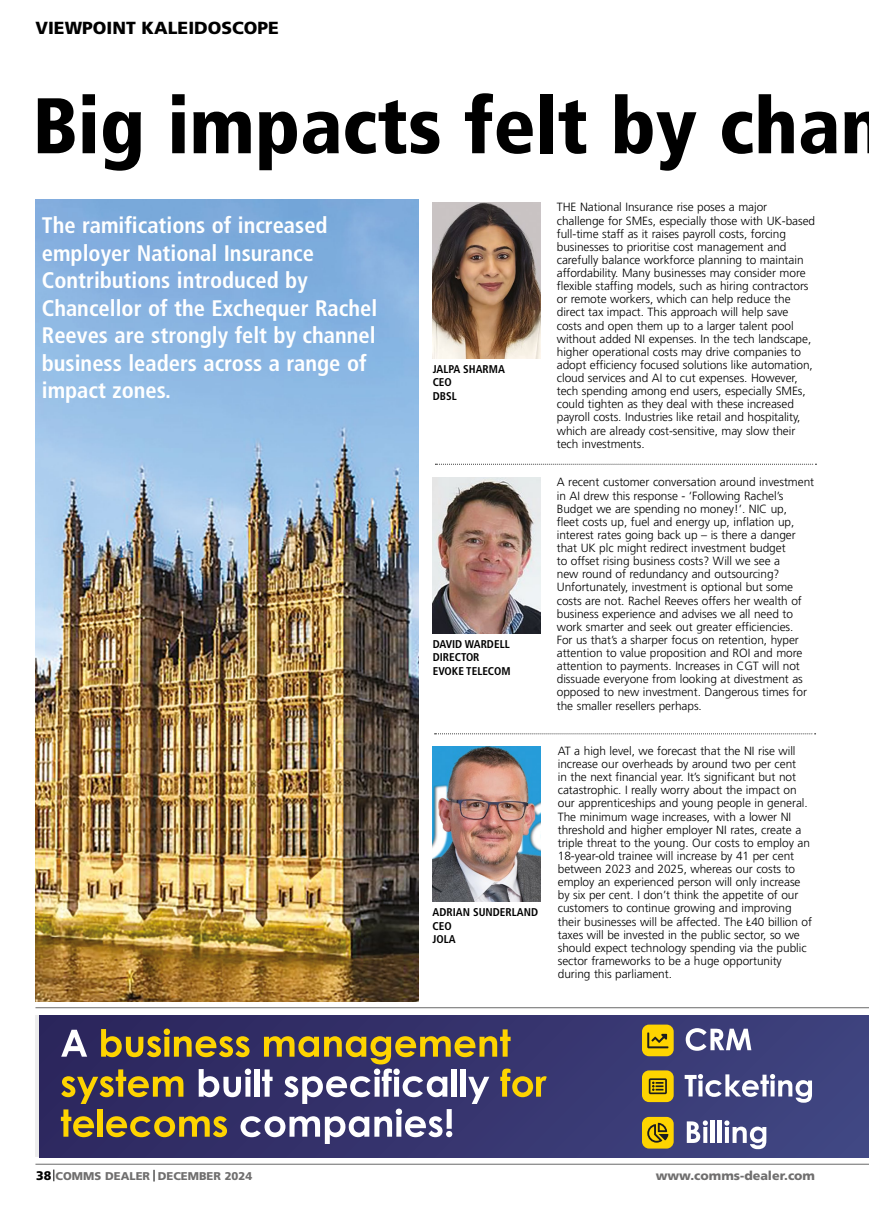
<style>
.page{position:relative;width:869px;height:1205px;background:#fff}
.page>*{position:absolute;margin:0;border:0;box-sizing:border-box;transform-origin:0 0}
.t1{font:900 condensed 78.62px "Frutiger";color:#000}
.t2{font:700 condensed 22.5px/27.5px "Frutiger";color:#fff}
.t3{font:900 17.5px "Frutiger";color:#000}
.t4{font:900 12.5px "Frutiger";color:#706f6f}
.t5{font:300 11.88px/13.1px "Frutiger CE";letter-spacing:-.005em;color:#000}
.t6{font:700 condensed 11.25px/13.5px "Frutiger";color:#000}
.t7{font:900 11.25px "Frutiger";color:#706f6f}
.s1{font-size:12.5px;color:#000}
</style>
<div class="page">
<div style="left:39px;top:1015px;width:829px;height:142px;background:linear-gradient(to right,#2c255d,#414580)"></div>
<svg style="left:61px;top:1028px;width:485px;height:116px;background:#665d69"></svg>
<div style="left:641px;top:1117px;width:32px;height:31px;background:#fed400;border-radius:7px"></div>
<svg style="left:647px;top:1123px;width:21px;height:19px"></svg>
<svg style="left:686px;top:1120px;width:21px;height:23px"></svg>
<hr style="left:710px;top:1121px;width:4px;height:22px;background:#fff">
<hr style="left:717px;top:1121px;width:4px;height:22px;background:#fff">
<svg style="left:724px;top:1120px;width:42px;height:29px"></svg>
<div style="left:641px;top:1024px;width:32px;height:32px;background:#fed400;border-radius:7px"></div>
<svg style="left:647px;top:1032px;width:21px;height:16px"></svg>
<svg style="left:685px;top:1028px;width:66px;height:23px"></svg>
<svg style="left:684px;top:1074px;width:127px;height:28px"></svg>
<div style="left:641px;top:1070px;width:32px;height:32px;background:#fed400;border-radius:7px"></div>
<svg style="left:648px;top:1078px;width:18px;height:16px"></svg>
<img style="left:36px;top:200px;width:382px;height:801px">
<svg style="left:54px;top:1169px;width:1px;height:12px"></svg>
<hr style="left:35px;top:1163px;width:833px;height:2px;background:#878787">
<hr style="left:35px;top:1007px;width:833px;height:1px;background:#878787">
<svg style="left:435px;top:464px;width:381px;height:1px"></svg>
<svg style="left:434px;top:733px;width:381px;height:1px"></svg>
<img style="left:432px;top:746px;width:107px;height:156px">
<img style="left:432px;top:477px;width:108px;height:156px">
<img style="left:432px;top:203px;width:108px;height:155px">
<h3 class="t3" style="left:35px;top:18px;width:245px">VIEWPOINT KALEIDOSCOPE</h3>
<h1 class="t1" style="left:33px;top:79px;width:852px">Big impacts felt by chan</h1>
<h2 class="t2" style="left:42px;top:212px;width:337px">The ramifications of increased employer National Insurance<br>Contributions introduced by<br>Chancellor of the Exchequer Rachel<br>Reeves are strongly felt by channel business leaders across a range of impact zones.</h2>
<p class="t6" style="left:432px;top:362px;width:74px">JALPA SHARMA<br>CEO<br>DBSL</p>
<p class="t6" style="left:432px;top:637px;width:79px">DAVID WARDELL<br>DIRECTOR<br>EVOKE TELECOM</p>
<p class="t6" style="left:432px;top:906px;width:107px">ADRIAN SUNDERLAND<br>CEO<br>JOLA</p>
<p class="t5" style="left:556px;top:201px;width:260px">THE National Insurance rise poses a major challenge for SMEs, especially those with UK-based full-time staff as it raises payroll costs, forcing businesses to prioritise cost management and carefully balance workforce planning to maintain affordability. Many businesses may consider more flexible staffing models, such as hiring contractors or remote workers, which can help reduce the direct tax impact. This approach will help save costs and open them up to a larger talent pool without added NI expenses. In the tech landscape, higher operational costs may drive companies to adopt efficiency focused solutions like automation, cloud services and AI to cut expenses. However, tech spending among end users, especially SMEs, could tighten as they deal with these increased payroll costs. Industries like retail and hospitality, which are already cost-sensitive, may slow their tech investments.</p>
<p class="t5" style="left:556px;top:476px;width:259px">A recent customer conversation around investment in AI drew this response - ‘Following Rachel’s Budget we are spending no money!’. NIC up,<br>fleet costs up, fuel and energy up, inflation up, interest rates going back up – is there a danger that UK plc might redirect investment budget<br>to offset rising business costs? Will we see a<br>new round of redundancy and outsourcing?<br>Unfortunately, investment is optional but some costs are not. Rachel Reeves offers her wealth of business experience and advises we all need to work smarter and seek out greater efficiencies.<br>For us that’s a sharper focus on retention, hyper attention to value proposition and ROI and more attention to payments. Increases in CGT will not dissuade everyone from looking at divestment as opposed to new investment. Dangerous times for the smaller resellers perhaps.</p>
<p class="t5" style="left:557px;top:744px;width:256px">AT a high level, we forecast that the NI rise will increase our overheads by around two per cent<br>in the next financial year. It’s significant but not catastrophic. I really worry about the impact on our apprenticeships and young people in general.<br>The minimum wage increases, with a lower NI threshold and higher employer NI rates, create a triple threat to the young. Our costs to employ an 18-year-old trainee will increase by 41 per cent between 2023 and 2025, whereas our costs to employ an experienced person will only increase by six per cent. I don’t think the appetite of our customers to continue growing and improving their businesses will be affected. The £40 billion of taxes will be invested in the public sector, so we should expect technology spending via the public sector frameworks to be a huge opportunity during this parliament.</p>
<p class="t7" style="left:36px;top:1169px;width:217px"><span class="s1">38</span> COMMS DEALER DECEMBER 2024</p>
<p class="t4" style="left:655px;top:1167px;width:161px">www.comms-dealer.com</p>
</div>
